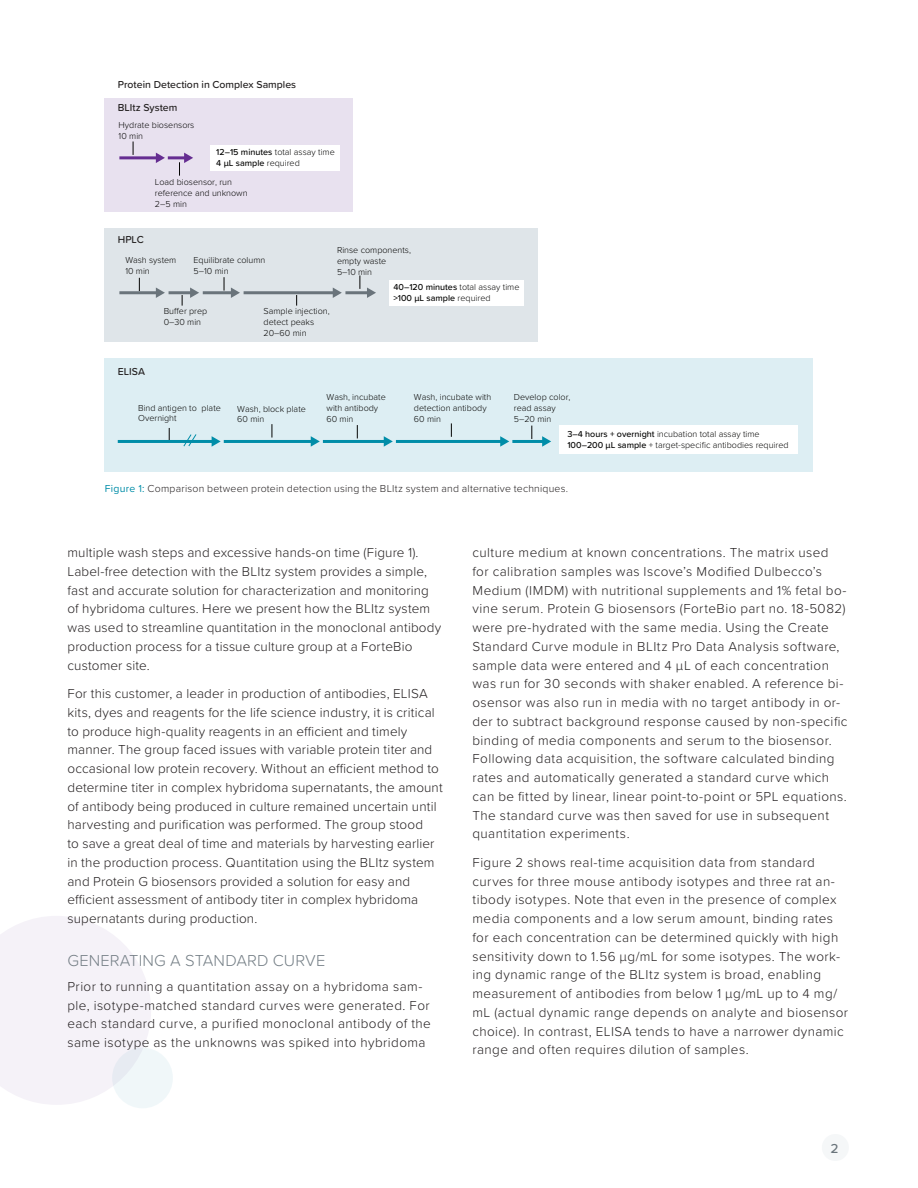
<style>
.page{position:relative;width:918px;height:1188px;background:#fff}
.page>*{position:absolute;margin:0;border:0;box-sizing:border-box;transform-origin:0 0}
.t1{font:300 16.5px "Proxima Soft";letter-spacing:.005em;color:#768087}
.t2{font:300 13.5px/18.8px "Proxima Soft";letter-spacing:.025em;color:#231f20}
.t3{font:500 13.5px "Proxima Soft";color:#6a747b}
.t4{font:300 10.5px "Proxima Soft";letter-spacing:.02em;color:#231f20}
.t5{font:500 10.5px "Proxima Soft";color:#211e1e}
.t6{font:300 9px/10.8px "Proxima Soft";color:#050504}
.t7{font:500 9px/10.8px "Proxima Soft";color:#050504}
.s1{font-weight:500}
.s2{font-weight:300}
.s3{font-weight:400;color:#008da8}
</style>
<div class="page">
<div style="left:822px;top:1134px;width:27px;height:27px;background:#f5f7f8;border-radius:50%"></div>
<svg style="left:0;top:916px;width:151px;height:189px"></svg>
<div style="left:112px;top:1048px;width:61px;height:60px;background:#f0f7f9;border-radius:50%"></div>
<div style="left:105px;top:98px;width:248px;height:113px;background:#e8e1ef"></div>
<div style="left:105px;top:229px;width:433px;height:113px;background:#dfe5e9"></div>
<div style="left:105px;top:359px;width:708px;height:113px;background:#ddeef3"></div>
<div style="left:210px;top:145px;width:130px;height:26px;background:#fff"></div>
<div style="left:389px;top:280px;width:135px;height:25px;background:#fff"></div>
<div style="left:560px;top:426px;width:238px;height:28px;background:#fff"></div>
<svg style="left:133px;top:142px;width:1px;height:13px"></svg>
<svg style="left:139px;top:278px;width:1px;height:13px"></svg>
<svg style="left:224px;top:277px;width:1px;height:14px"></svg>
<svg style="left:272px;top:424px;width:1px;height:14px"></svg>
<svg style="left:360px;top:275px;width:1px;height:14px"></svg>
<svg style="left:451px;top:423px;width:1px;height:14px"></svg>
<svg style="left:357px;top:425px;width:1px;height:13px"></svg>
<svg style="left:169px;top:428px;width:1px;height:12px"></svg>
<svg style="left:532px;top:426px;width:1px;height:13px"></svg>
<svg style="left:183px;top:434px;width:14px;height:13px"></svg>
<hr style="left:119px;top:156px;width:38px;height:3px;background:#652d91">
<svg style="left:156px;top:153px;width:9px;height:10px"></svg>
<hr style="left:119px;top:291px;width:38px;height:3px;background:#6a747b">
<svg style="left:156px;top:287px;width:9px;height:11px"></svg>
<hr style="left:169px;top:291px;width:23px;height:3px;background:#6a747b">
<svg style="left:190px;top:287px;width:9px;height:11px"></svg>
<hr style="left:203px;top:291px;width:29px;height:3px;background:#6a747b">
<svg style="left:231px;top:287px;width:9px;height:11px"></svg>
<hr style="left:345px;top:291px;width:24px;height:3px;background:#6a747b">
<svg style="left:367px;top:287px;width:9px;height:11px"></svg>
<hr style="left:244px;top:291px;width:90px;height:3px;background:#6a747b">
<svg style="left:333px;top:287px;width:9px;height:11px"></svg>
<hr style="left:118px;top:440px;width:95px;height:3px;background:#008da8">
<svg style="left:212px;top:436px;width:9px;height:11px"></svg>
<hr style="left:224px;top:440px;width:88px;height:3px;background:#008da8">
<svg style="left:311px;top:436px;width:9px;height:11px"></svg>
<hr style="left:323px;top:440px;width:62px;height:3px;background:#008da8">
<svg style="left:384px;top:436px;width:9px;height:11px"></svg>
<hr style="left:396px;top:440px;width:106px;height:3px;background:#008da8">
<svg style="left:500px;top:436px;width:9px;height:11px"></svg>
<hr style="left:512px;top:440px;width:32px;height:3px;background:#008da8">
<svg style="left:542px;top:436px;width:9px;height:11px"></svg>
<hr style="left:168px;top:156px;width:18px;height:3px;background:#652d91">
<svg style="left:179px;top:153px;width:14px;height:23px"></svg>
<p class="t5" style="left:118px;top:77px;width:180px">Protein Detection in Complex Samples</p>
<p class="t5" style="left:118px;top:100px;width:61px">BLItz System</p>
<p class="t6" style="left:119px;top:119px;width:77px">Hydrate biosensors<br>10 min</p>
<p class="t6" style="left:155px;top:176px;width:94px">Load biosensor, run reference and unknown<br>2–5 min</p>
<p class="t6" style="left:216px;top:146px;width:120px"><span class="s1">12–15 minutes</span> total assay time<br><span class="s1">4 µL sample</span> required</p>
<p class="t5" style="left:118px;top:231px;width:28px">HPLC</p>
<p class="t6" style="left:125px;top:254px;width:53px">Wash system<br>10 min</p>
<p class="t6" style="left:194px;top:254px;width:73px">Equilibrate column<br>5–10 min</p>
<p class="t6" style="left:264px;top:305px;width:68px">Sample injection, detect peaks<br>20–60 min</p>
<p class="t6" style="left:164px;top:305px;width:45px">Bu-er prep<br>0–30 min</p>
<p class="t6" style="left:337px;top:244px;width:76px">Rinse components, empty waste<br>5–10 min</p>
<p class="t7" style="left:393px;top:281px;width:128px">40–120 minutes <span class="s2">total assay time </span>&gt;100 µL sample <span class="s2">required</span></p>
<p class="t5" style="left:118px;top:364px;width:29px">ELISA</p>
<p class="t6" style="left:138px;top:402px;width:84px">Bind antigen to plate<br>Overnight</p>
<p class="t6" style="left:237px;top:403px;width:70px">Wash, block plate<br>60 min</p>
<p class="t6" style="left:327px;top:391px;width:61px">Wash, incubate with antibody<br>60 min</p>
<p class="t6" style="left:414px;top:391px;width:79px">Wash, incubate with detection antibody<br>60 min</p>
<p class="t6" style="left:514px;top:391px;width:58px">Develop color, read assay<br>5–20 min</p>
<p class="t6" style="left:567px;top:428px;width:223px"><span class="s1">3–4 hours + overnight</span> incubation total assay time<br><span class="s1">100–200 µL sample</span> + target-specific antibodies required</p>
<p class="t4" style="left:105px;top:481px;width:465px"><span class="s3">Figure 1:</span> Comparison between protein detection using the BLItz system and alternative techniques.</p>
<p class="t2" style="left:68px;top:543px;width:375px">multiple wash steps and excessive hands-on time (Figure 1).<br>Label-free detection with the BLItz system provides a simple, fast and accurate solution for characterization and monitoring of hybridoma cultures. Here we present how the BLItz system was used to streamline quantitation in the monoclonal antibody production process for a tissue culture group at a ForteBio customer site.</p>
<p class="t2" style="left:68px;top:684px;width:377px">For this customer, a leader in production of antibodies, ELISA kits, dyes and reagents for the life science industry, it is critical to produce high-quality reagents in an efficient and timely manner. The group faced issues with variable protein titer and occasional low protein recovery. Without an efficient method to determine titer in complex hybridoma supernatants, the amount of antibody being produced in culture remained uncertain until harvesting and purification was performed. The group stood<br>to save a great deal of time and materials by harvesting earlier in the production process. Quantitation using the BLItz system and Protein G biosensors provided a solution for easy and efficient assessment of antibody titer in complex hybridoma supernatants during production.</p>
<p class="t1" style="left:68px;top:948px;width:259px">GENERATING A STANDARD CURVE</p>
<p class="t2" style="left:68px;top:976px;width:365px">Prior to running a quantitation assay on a hybridoma sam&shy;ple, isotype-matched standard curves were generated. For each standard curve, a purified monoclonal antibody of the same isotype as the unknowns was spiked into hybridoma</p>
<p class="t2" style="left:472px;top:543px;width:377px">culture medium at known concentrations. The matrix used for calibration samples was Iscove’s Modified Dulbecco’s Medium (IMDM) with nutritional supplements and 1% fetal bo&shy;vine serum. Protein G biosensors (ForteBio part no. 18-5082) were pre-hydrated with the same media. Using the Create Standard Curve module in BLItz Pro Data Analysis software, sample data were entered and 4 µL of each concentration was run for 30 seconds with shaker enabled. A reference bi&shy;osensor was also run in media with no target antibody in or&shy;der to subtract background response caused by non-specific binding of media components and serum to the biosensor.<br>Following data acquisition, the software calculated binding rates and automatically generated a standard curve which can be fitted by linear, linear point-to-point or 5PL equations.<br>The standard curve was then saved for use in subsequent quantitation experiments.</p>
<p class="t2" style="left:472px;top:852px;width:377px">Figure 2 shows real-time acquisition data from standard curves for three mouse antibody isotypes and three rat an&shy;tibody isotypes. Note that even in the presence of complex media components and a low serum amount, binding rates for each concentration can be determined quickly with high sensitivity down to 1.56 µg/mL for some isotypes. The work&shy;ing dynamic range of the BLItz system is broad, enabling measurement of antibodies from below 1 µg/mL up to 4 mg/ mL (actual dynamic range depends on analyte and biosensor choice). In contrast, ELISA tends to have a narrower dynamic range and often requires dilution of samples.</p>
<p class="t3" style="left:831px;top:1138px;width:10px">2</p>
</div>
